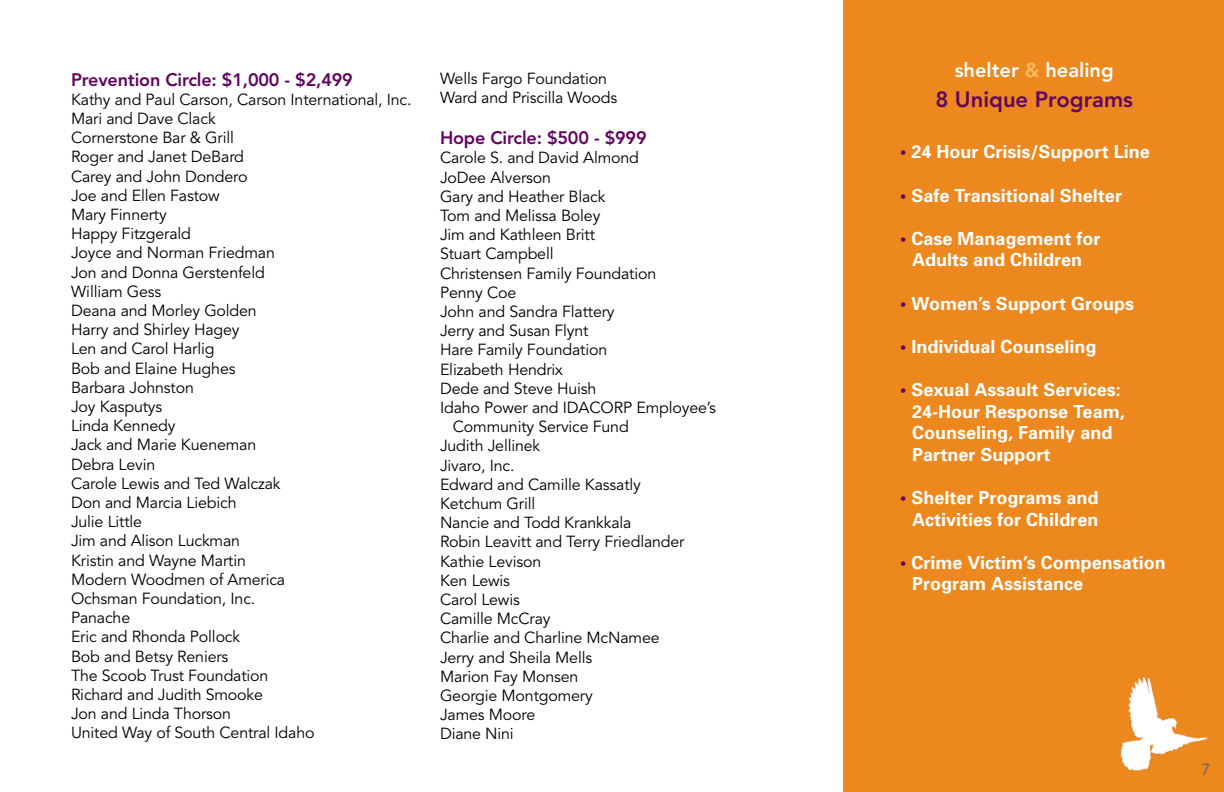
<style>
.page{position:relative;width:1224px;height:792px;background:#fff}
.page>*{position:absolute;margin:0;border:0;box-sizing:border-box;transform-origin:0 0}
.t1{font:800 22px "Avenir";color:#620460}
.t2{font:800 20px "Avenir";color:#fff}
.t3{font:700 18px/21.6px "Univers";color:#fff}
.t4{font:800 18px "Avenir";letter-spacing:-.01em;color:#620460}
.t5{font:16px/19.2px "Avenir";letter-spacing:-.01em;color:#000}
.t6{font:16px "Avenir";color:#5f6062}
.s1{color:#fcba63}
.s2{color:#620460}
</style>
<div class="page">
<div style="left:843px;top:0;width:381px;height:792px;background:#ec881d"></div>
<img style="left:1120px;top:676px;width:88px;height:95px">
<p class="t4" style="left:71px;top:69px;width:283px">Prevention Circle: $1,000 - $2,499</p>
<p class="t5" style="left:71px;top:90px;width:342px">Kathy and Paul Carson, Carson International, Inc.<br>Mari and Dave Clack<br>Cornerstone Bar &amp; Grill<br>Roger and Janet DeBard<br>Carey and John Dondero<br>Joe and Ellen Fastow<br>Mary Finnerty<br>Happy Fitzgerald<br>Joyce and Norman Friedman<br>Jon and Donna Gerstenfeld<br>William Gess<br>Deana and Morley Golden<br>Harry and Shirley Hagey<br>Len and Carol Harlig<br>Bob and Elaine Hughes<br>Barbara Johnston<br>Joy Kasputys<br>Linda Kennedy<br>Jack and Marie Kueneman<br>Debra Levin<br>Carole Lewis and Ted Walczak<br>Don and Marcia Liebich<br>Julie Little<br>Jim and Alison Luckman<br>Kristin and Wayne Martin<br>Modern Woodmen of America<br>Ochsman Foundation, Inc.<br>Panache<br>Eric and Rhonda Pollock<br>Bob and Betsy Reniers<br>The Scoob Trust Foundation<br>Richard and Judith Smooke<br>Jon and Linda Thorson<br>United Way of South Central Idaho</p>
<p class="t5" style="left:440px;top:70px;width:179px">Wells Fargo Foundation<br>Ward and Priscilla Woods</p>
<p class="t4" style="left:440px;top:127px;width:208px">Hope Circle: $500 - $999</p>
<p class="t5" style="left:440px;top:149px;width:201px">Carole S. and David Almond</p>
<p class="t5" style="left:440px;top:168px;width:113px">JoDee Alverson</p>
<p class="t5" style="left:440px;top:187px;width:167px">Gary and Heather Black</p>
<p class="t5" style="left:440px;top:206px;width:162px">Tom and Melissa Boley</p>
<p class="t5" style="left:440px;top:226px;width:157px">Jim and Kathleen Britt</p>
<p class="t5" style="left:440px;top:245px;width:115px">Stuart Campbell</p>
<p class="t5" style="left:440px;top:264px;width:218px">Christensen Family Foundation</p>
<p class="t5" style="left:440px;top:283px;width:78px">Penny Coe</p>
<p class="t5" style="left:440px;top:302px;width:176px">John and Sandra Flattery</p>
<p class="t5" style="left:440px;top:322px;width:150px">Jerry and Susan Flynt</p>
<p class="t5" style="left:440px;top:341px;width:169px">Hare Family Foundation</p>
<p class="t5" style="left:440px;top:360px;width:125px">Elizabeth Hendrix</p>
<p class="t5" style="left:440px;top:379px;width:158px">Dede and Steve Huish</p>
<p class="t5" style="left:440px;top:398px;width:277px">Idaho Power and IDACORP Employee’s</p>
<p class="t5" style="left:453px;top:418px;width:177px">Community Service Fund</p>
<p class="t5" style="left:440px;top:437px;width:102px">Judith Jellinek</p>
<p class="t5" style="left:440px;top:456px;width:76px">Jivaro, Inc.</p>
<p class="t5" style="left:440px;top:475px;width:202px">Edward and Camille Kassatly</p>
<p class="t5" style="left:440px;top:494px;width:97px">Ketchum Grill</p>
<p class="t5" style="left:440px;top:514px;width:193px">Nancie and Todd Krankkala</p>
<p class="t5" style="left:440px;top:533px;width:246px">Robin Leavitt and Terry Friedlander</p>
<p class="t5" style="left:440px;top:552px;width:103px">Kathie Levison</p>
<p class="t5" style="left:440px;top:571px;width:72px">Ken Lewis</p>
<p class="t5" style="left:440px;top:590px;width:81px">Carol Lewis</p>
<p class="t5" style="left:440px;top:610px;width:112px">Camille McCray</p>
<p class="t5" style="left:440px;top:629px;width:221px">Charlie and Charline McNamee</p>
<p class="t5" style="left:440px;top:648px;width:154px">Jerry and Sheila Mells</p>
<p class="t5" style="left:440px;top:667px;width:140px">Marion Fay Monsen</p>
<p class="t5" style="left:440px;top:686px;width:154px">Georgie Montgomery</p>
<p class="t5" style="left:440px;top:706px;width:97px">James Moore</p>
<p class="t5" style="left:440px;top:725px;width:75px">Diane Nini</p>
<p class="t2" style="left:955px;top:58px;width:160px">shelter <span class="s1">&amp;</span> healing</p>
<h1 class="t1" style="left:935px;top:86px;width:199px">8 Unique Programs</h1>
<p class="t3" style="left:900px;top:141px;width:251px"><span class="s2">•</span> 24 Hour Crisis/Support Line</p>
<p class="t3" style="left:900px;top:184px;width:223px"><span class="s2">•</span> Safe Transitional Shelter</p>
<p class="t3" style="left:900px;top:227px;width:202px;text-align:center"><span class="s2">•</span> Case Management for<br>Adults and Children</p>
<p class="t3" style="left:900px;top:292px;width:235px"><span class="s2">•</span> Women’s Support Groups</p>
<p class="t3" style="left:900px;top:335px;width:198px"><span class="s2">•</span> Individual Counseling</p>
<p class="t3" style="left:912px;top:378px;width:214px;text-indent:-12px"><span class="s2">•</span> Sexual Assault Services:<br>24-Hour Response Team,<br>Counseling, Family and<br>Partner Support</p>
<p class="t3" style="left:900px;top:486px;width:200px;text-align:right"><span class="s2">•</span> Shelter Programs and<br>Activities for Children</p>
<p class="t3" style="left:912px;top:551px;width:255px;text-indent:-12px"><span class="s2">•</span> Crime Victim’s Compensation<br>Program Assistance</p>
<p class="t6" style="left:1202px;top:760px;width:10px">7</p>
</div>
